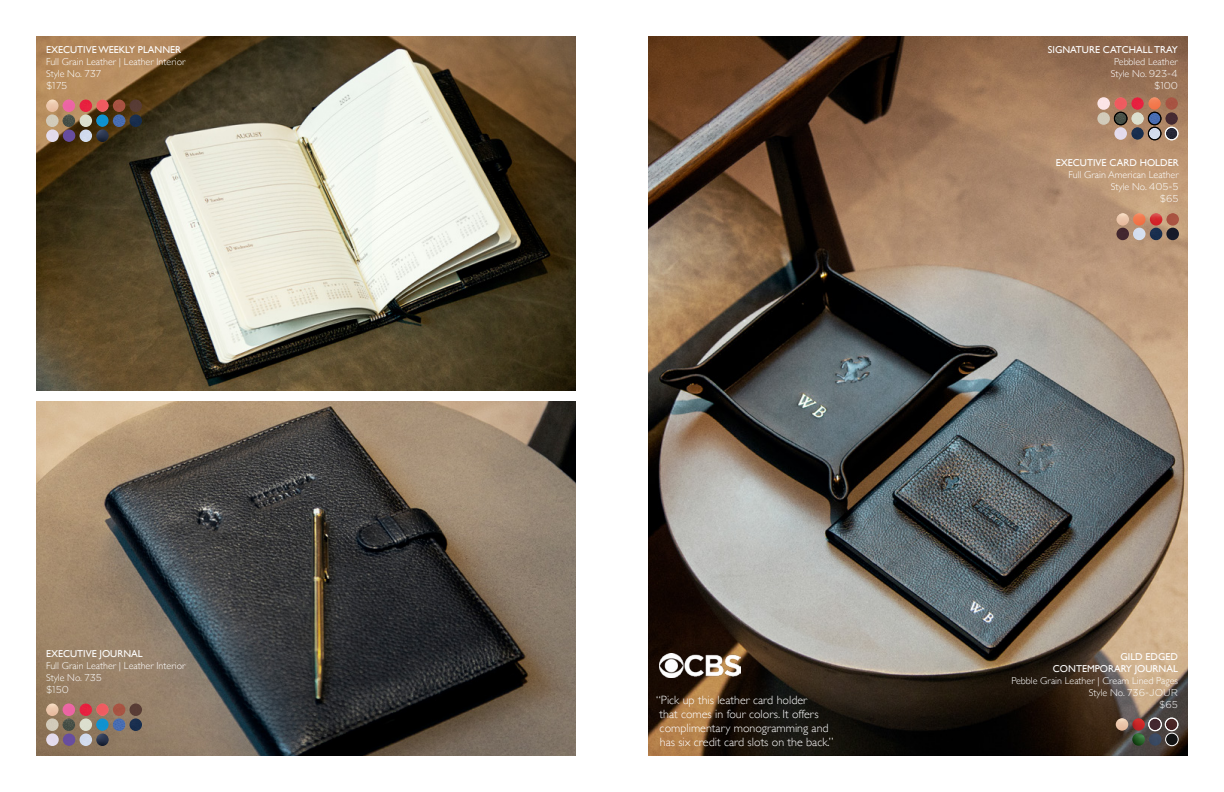
<style>
.page{position:relative;width:1224px;height:792px;background:#fff}
.page>*{position:absolute;margin:0;border:0;box-sizing:border-box;transform-origin:0 0}
.t1{font:300 12px/14px "Gill Sans";color:#fff}
.t2{font:300 10px/12px "Gill Sans";color:#fff}
.t3{font:10px/12px "Gill Sans";color:#fff;text-align:right}
.t4{font:300 10px "Gotham HTF";color:#fff}
.s1{font-family:"Gotham HTF"}
</style>
<div class="page">
<img style="left:36px;top:36px;width:540px;height:355px">
<img style="left:648px;top:36px;width:540px;height:720px">
<img style="left:36px;top:402px;width:540px;height:354px">
<svg style="left:46px;top:99px;width:96px;height:43px;background:#7b6055"></svg>
<svg style="left:1116px;top:213px;width:63px;height:27px;background:#a4796a"></svg>
<img style="left:659px;top:653px;width:81px;height:25px">
<svg style="left:46px;top:703px;width:96px;height:43px;background:#937974"></svg>
<svg style="left:1097px;top:97px;width:81px;height:43px;background:#a47d70"></svg>
<div style="left:1148px;top:127px;width:13px;height:13px;border:1px solid #000;border-radius:50%"></div>
<svg style="left:1116px;top:718px;width:62px;height:28px;background:#655650"></svg>
<p class="t3" style="left:46px;top:43px;width:137px">EXECUTIVE WEEKLY PLANNER</p>
<p class="t2" style="left:46px;top:55px;width:141px">Full Grain Leather | Leather Interior<br>Style No. <span class="s1">737</span></p>
<p class="t4" style="left:46px;top:80px;width:23px">$175</p>
<p class="t3" style="left:46px;top:647px;width:98px">EXECUTIVE JOURNAL</p>
<p class="t2" style="left:46px;top:659px;width:141px">Full Grain Leather | Leather Interior<br>Style No. <span class="s1">735</span></p>
<p class="t4" style="left:46px;top:684px;width:24px">$150</p>
<p class="t3" style="left:1048px;top:43px;width:131px">SIGNATURE CATCHALL TRAY</p>
<p class="t2" style="left:1111px;top:55px;width:69px;text-align:center">Pebbled Leather<br>Style No. <span class="s1">923-4</span></p>
<p class="t4" style="left:1154px;top:80px;width:25px">$100</p>
<p class="t3" style="left:1056px;top:157px;width:124px">EXECUTIVE CARD HOLDER</p>
<p class="t2" style="left:1068px;top:169px;width:112px;text-align:right">Full Grain American Leather<br>Style No. <span class="s1">405-5</span></p>
<p class="t4" style="left:1160px;top:193px;width:20px">$65</p>
<p class="t1" style="left:656px;top:693px;width:179px">“Pick up this leather card holder<br>that comes in four colors. It offers complimentary monogramming and has six credit card slots on the back.”</p>
<p class="t3" style="left:1053px;top:650px;width:127px">GILD EDGED<br>CONTEMPORARY JOURNAL</p>
<p class="t2" style="left:1012px;top:674px;width:168px;text-align:right">Pebble Grain Leather | Cream Lined Pages<br>Style No. <span class="s1">736-JOUR</span></p>
<p class="t4" style="left:1159px;top:699px;width:20px">$65</p>
</div>
